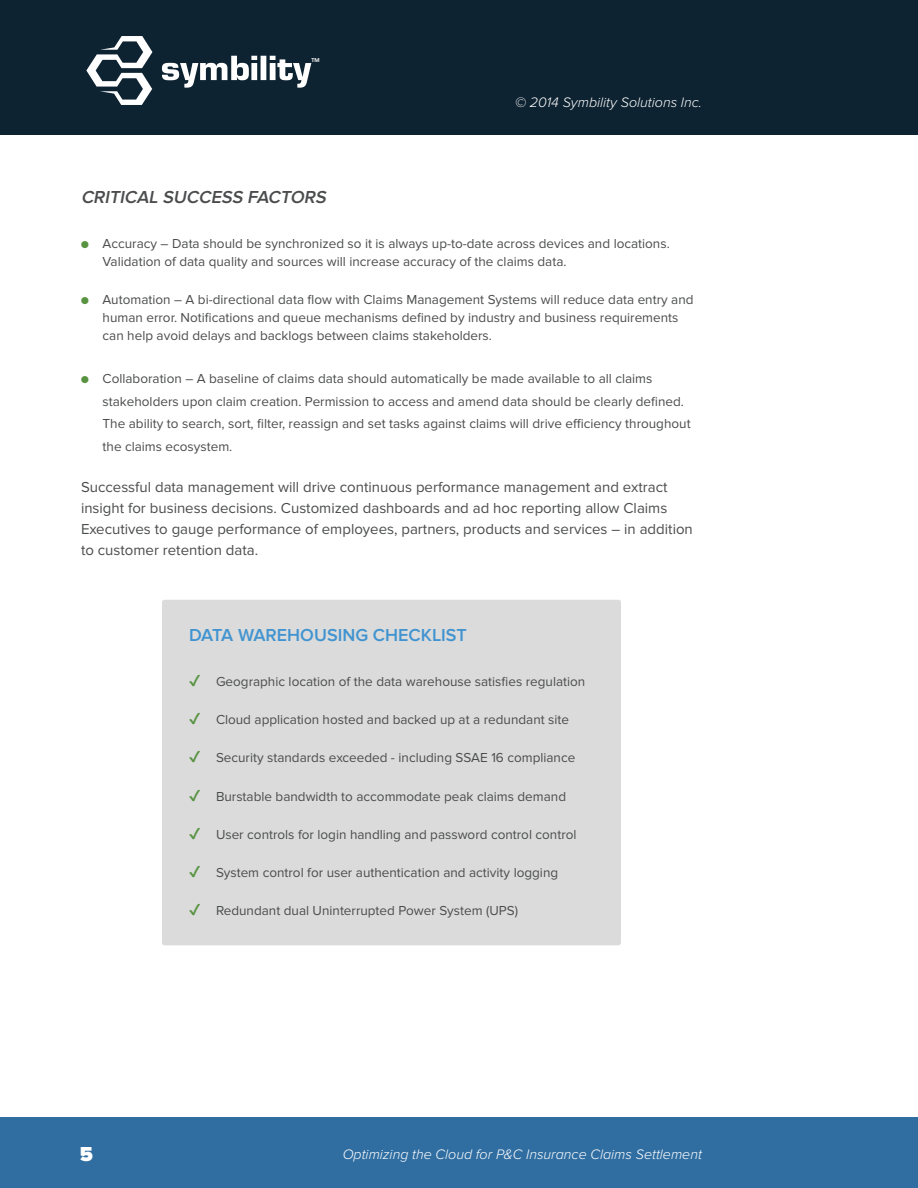
<style>
.page{position:relative;width:918px;height:1188px;background:#fff}
.page>*{position:absolute;margin:0;border:0;box-sizing:border-box;transform-origin:0 0}
.t1{font:900 21px "Proxima Nova";color:#fff}
.t2{font:600 18px "Proxima Nova";color:#4194d0}
.t3{font:italic 600 18px "Proxima Nova";color:#4b4c4d}
.t4{font:15px/21px "Proxima Nova";color:#4b4c4d}
.t5{font:italic 300 14.25px "Proxima Nova";color:#fff}
.t6{font:13.5px/18px "Proxima Nova";color:#4b4c4d}
.t7{font:700 5.7px "Eurostile";color:#fff}
.s1{font-size:12px;color:#579341}
.s2{color:#579341}
</style>
<div class="page">
<div style="left:0;top:0;width:918px;height:135px;background:#0e2331"></div>
<div style="left:0;top:1118px;width:918px;height:70px;background:#306ea2"></div>
<svg style="left:86px;top:36px;width:66px;height:69px"></svg>
<svg style="left:162px;top:56px;width:149px;height:32px"></svg>
<div style="left:162px;top:600px;width:459px;height:345px;background:#dbdbdb;border-radius:3px"></div>
<p class="t7" style="left:312px;top:57px;width:10px">TM</p>
<p class="t5" style="left:515px;top:94px;width:188px">© 2014 Symbility Solutions Inc.</p>
<h2 class="t3" style="left:81px;top:187px;width:250px">CRITICAL SUCCESS FACTORS</h2>
<p class="t6" style="left:103px;top:235px;width:569px;text-indent:-22px"><span class="s1">●</span> Accuracy – Data should be synchronized so it is always up-to-date across devices and locations.<br>Validation of data quality and sources will increase accuracy of the claims data.</p>
<p class="t6" style="left:103px;top:291px;width:592px;text-indent:-22px"><span class="s1">●</span> Automation – A bi-directional data flow with Claims Management Systems will reduce data entry and human error. Notifications and queue mechanisms defined by industry and business requirements can help avoid delays and backlogs between claims stakeholders.</p>
<p class="t6" style="left:103px;top:368px;width:590px;line-height:22.5px;text-indent:-22px"><span class="s1">●</span> Collaboration – A baseline of claims data should automatically be made available to all claims stakeholders upon claim creation. Permission to access and amend data should be clearly defined.<br>The ability to search, sort, filter, reassign and set tasks against claims will drive efficiency throughout the claims ecosystem.</p>
<p class="t4" style="left:81px;top:477px;width:613px">Successful data management will drive continuous performance management and extract insight for business decisions. Customized dashboards and ad hoc reporting allow Claims Executives to gauge performance of employees, partners, products and services – in addition to customer retention data.</p>
<h2 class="t2" style="left:189px;top:625px;width:279px">DATA WAREHOUSING CHECKLIST</h2>
<p class="t6" style="left:189px;top:673px;width:398px"><span class="s2">✔</span> Geographic location of the data warehouse satisfies regulation</p>
<p class="t6" style="left:189px;top:711px;width:382px"><span class="s2">✔</span> Cloud application hosted and backed up at a redundant site</p>
<p class="t6" style="left:189px;top:749px;width:388px"><span class="s2">✔</span> Security standards exceeded - including SSAE 16 compliance</p>
<p class="t6" style="left:189px;top:787px;width:379px"><span class="s2">✔</span> Burstable bandwidth to accommodate peak claims demand</p>
<p class="t6" style="left:189px;top:826px;width:389px"><span class="s2">✔</span> User controls for login handling and password control control</p>
<p class="t6" style="left:189px;top:864px;width:371px"><span class="s2">✔</span> System control for user authentication and activity logging</p>
<p class="t6" style="left:189px;top:902px;width:331px"><span class="s2">✔</span> Redundant dual Uninterrupted Power System (UPS)</p>
<h1 class="t1" style="left:80px;top:1142px;width:15px">5</h1>
<p class="t5" style="left:343px;top:1146px;width:361px">Optimizing the Cloud for P&amp;C Insurance Claims Settlement</p>
</div>
